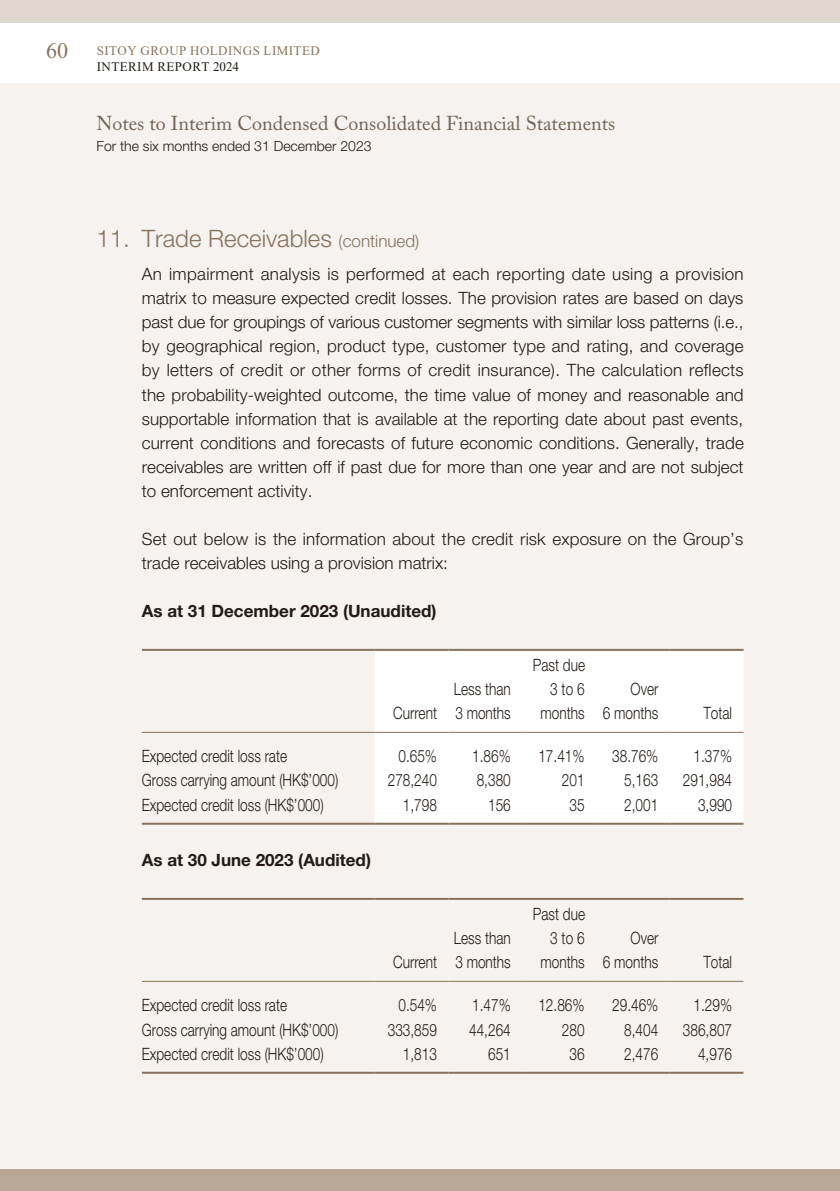
<style>
.page{position:relative;width:840px;height:1191px;background:#fff}
.page>*{position:absolute;margin:0;border:0;box-sizing:border-box;transform-origin:0 0}
.t1{font:300 24px "Helvetica Neue LT Std";color:#88725b}
.t2{font:22px "Times New Roman";color:#88725b}
.t3{font:20px "Adobe Caslon Pro";color:#716253}
.t4{font:300 17px/24px "Helvetica Neue LT Std";color:#231916;text-align:justify}
.t5{font:300 17px/24px "Helvetica Neue LT Std";color:#231916;scale:.8 1}
.t6{font:700 17px "Helvetica Neue LT Std";color:#231916}
.t7{font:300 14px "Helvetica Neue LT Std";color:#231916}
.t8{font:13px "Times New Roman";letter-spacing:.035em;color:#88725b}
.t9{font:13px "Times New Roman";letter-spacing:.035em;color:#231916}
.s1{font-size:17px}
</style>
<div class="page">
<div style="left:0;top:84px;width:839px;height:1107px;background:#f5f2ef"></div>
<div style="left:0;top:1169px;width:839px;height:22px;background:#b8a795"></div>
<div style="left:0;top:0;width:839px;height:23px;background:#ded6cd"></div>
<div style="left:374px;top:651px;width:369px;height:162px;background:#fff"></div>
<div style="left:375px;top:813px;width:368px;height:9px;background:#fff"></div>
<hr style="left:142px;top:649px;width:232px;height:2px;background:#88725b">
<hr style="left:374px;top:649px;width:74px;height:2px;background:#88725b">
<hr style="left:448px;top:649px;width:221px;height:2px;background:#88725b">
<hr style="left:669px;top:649px;width:74px;height:2px;background:#88725b">
<hr style="left:142px;top:732px;width:232px;height:1px;background:#88725b">
<hr style="left:374px;top:732px;width:74px;height:1px;background:#88725b">
<hr style="left:448px;top:732px;width:74px;height:1px;background:#88725b">
<hr style="left:522px;top:732px;width:73px;height:1px;background:#88725b">
<hr style="left:595px;top:732px;width:74px;height:1px;background:#88725b">
<hr style="left:669px;top:732px;width:74px;height:1px;background:#88725b">
<hr style="left:142px;top:822px;width:232px;height:2px;background:#88725b">
<hr style="left:374px;top:822px;width:74px;height:2px;background:#88725b">
<hr style="left:448px;top:822px;width:74px;height:2px;background:#88725b">
<hr style="left:522px;top:822px;width:73px;height:2px;background:#88725b">
<hr style="left:595px;top:822px;width:74px;height:2px;background:#88725b">
<hr style="left:669px;top:822px;width:74px;height:2px;background:#88725b">
<hr style="left:142px;top:898px;width:232px;height:2px;background:#88725b">
<hr style="left:374px;top:898px;width:74px;height:2px;background:#88725b">
<hr style="left:448px;top:898px;width:221px;height:2px;background:#88725b">
<hr style="left:669px;top:898px;width:74px;height:2px;background:#88725b">
<hr style="left:142px;top:980px;width:232px;height:1px;background:#88725b">
<hr style="left:374px;top:980px;width:74px;height:1px;background:#88725b">
<hr style="left:448px;top:980px;width:74px;height:1px;background:#88725b">
<hr style="left:522px;top:980px;width:73px;height:1px;background:#88725b">
<hr style="left:595px;top:980px;width:74px;height:1px;background:#88725b">
<hr style="left:669px;top:980px;width:74px;height:1px;background:#88725b">
<hr style="left:142px;top:1071px;width:232px;height:2px;background:#88725b">
<hr style="left:374px;top:1071px;width:74px;height:2px;background:#88725b">
<hr style="left:448px;top:1071px;width:74px;height:2px;background:#88725b">
<hr style="left:522px;top:1071px;width:73px;height:2px;background:#88725b">
<hr style="left:595px;top:1071px;width:74px;height:2px;background:#88725b">
<hr style="left:669px;top:1071px;width:74px;height:2px;background:#88725b">
<p class="t2" style="left:46px;top:35px;width:24px">60</p>
<p class="t8" style="left:97px;top:41px;width:224px">SITOY GROUP HOLDINGS LIMITED</p>
<p class="t9" style="left:97px;top:57px;width:144px">INTERIM REPORT 2024</p>
<p class="t3" style="left:96px;top:112px;width:520px">Notes to Interim Condensed Consolidated Financial Statements</p>
<p class="t7" style="left:96px;top:138px;width:276px">For the six months ended 31 December 2023</p>
<h1 class="t1" style="left:96px;top:223px;width:324px">11. Trade Receivables <span class="s1">(continued)</span></h1>
<p class="t4" style="left:142px;top:262px;width:603px">An impairment analysis is performed at each reporting date using a provision matrix to measure expected credit losses. The provision rates are based on days past due for groupings of various customer segments with similar loss patterns (i.e., by geographical region, product type, customer type and rating, and coverage by letters of credit or other forms of credit insurance). The calculation reflects the probability-weighted outcome, the time value of money and reasonable and supportable information that is available at the reporting date about past events, current conditions and forecasts of future economic conditions. Generally, trade receivables are written off if past due for more than one year and are not subject to enforcement activity.</p>
<p class="t4" style="left:142px;top:526px;width:602px">Set out below is the information about the credit risk exposure on the Group’s trade receivables using a provision matrix:</p>
<p class="t6" style="left:142px;top:600px;width:296px">As at 31 December 2023 (Unaudited)</p>
<p class="t5" style="left:532px;top:652px;width:67px">Past due</p>
<p class="t5" style="left:393px;top:700px;width:56px">Current</p>
<p class="t5" style="left:453px;top:676px;width:73px">Less than<br>3 months</p>
<p class="t5" style="left:540px;top:676px;width:57px;text-align:center">3 to 6 months</p>
<p class="t5" style="left:602px;top:676px;width:71px;text-align:right">Over<br>6 months</p>
<p class="t5" style="left:703px;top:700px;width:37px">Total</p>
<p class="t5" style="left:142px;top:744px;width:183px">Expected credit loss rate</p>
<p class="t5" style="left:398px;top:744px;width:50px">0.65%</p>
<p class="t5" style="left:472px;top:744px;width:50px">1.86%</p>
<p class="t5" style="left:538px;top:744px;width:59px">17.41%</p>
<p class="t5" style="left:612px;top:744px;width:59px">38.76%</p>
<p class="t5" style="left:693px;top:744px;width:50px">1.37%</p>
<p class="t5" style="left:142px;top:768px;width:247px">Gross carrying amount (HK$’000)</p>
<p class="t5" style="left:387px;top:768px;width:63px">278,240</p>
<p class="t5" style="left:476px;top:768px;width:44px">8,380</p>
<p class="t5" style="left:561px;top:768px;width:30px">201</p>
<p class="t5" style="left:624px;top:768px;width:44px">5,163</p>
<p class="t5" style="left:682px;top:768px;width:63px">291,984</p>
<p class="t5" style="left:142px;top:792px;width:229px">Expected credit loss (HK$’000)</p>
<p class="t5" style="left:403px;top:792px;width:44px">1,798</p>
<p class="t5" style="left:488px;top:792px;width:30px">156</p>
<p class="t5" style="left:569px;top:792px;width:20px">35</p>
<p class="t5" style="left:624px;top:792px;width:44px">2,001</p>
<p class="t5" style="left:697px;top:792px;width:44px">3,990</p>
<p class="t6" style="left:142px;top:849px;width:230px">As at 30 June 2023 (Audited)</p>
<p class="t5" style="left:532px;top:901px;width:67px">Past due</p>
<p class="t5" style="left:393px;top:949px;width:56px">Current</p>
<p class="t5" style="left:453px;top:925px;width:73px">Less than<br>3 months</p>
<p class="t5" style="left:540px;top:925px;width:57px;text-align:center">3 to 6 months</p>
<p class="t5" style="left:602px;top:925px;width:71px;text-align:right">Over<br>6 months</p>
<p class="t5" style="left:703px;top:949px;width:37px">Total</p>
<p class="t5" style="left:142px;top:993px;width:183px">Expected credit loss rate</p>
<p class="t5" style="left:398px;top:993px;width:50px">0.54%</p>
<p class="t5" style="left:472px;top:993px;width:50px">1.47%</p>
<p class="t5" style="left:538px;top:993px;width:59px">12.86%</p>
<p class="t5" style="left:612px;top:993px;width:59px">29.46%</p>
<p class="t5" style="left:693px;top:993px;width:50px">1.29%</p>
<p class="t5" style="left:142px;top:1017px;width:247px">Gross carrying amount (HK$’000)</p>
<p class="t5" style="left:387px;top:1017px;width:63px">333,859</p>
<p class="t5" style="left:469px;top:1017px;width:53px">44,264</p>
<p class="t5" style="left:561px;top:1017px;width:30px">280</p>
<p class="t5" style="left:624px;top:1017px;width:44px">8,404</p>
<p class="t5" style="left:682px;top:1017px;width:63px">386,807</p>
<p class="t5" style="left:142px;top:1041px;width:229px">Expected credit loss (HK$’000)</p>
<p class="t5" style="left:403px;top:1041px;width:44px">1,813</p>
<p class="t5" style="left:488px;top:1041px;width:30px">651</p>
<p class="t5" style="left:569px;top:1041px;width:20px">36</p>
<p class="t5" style="left:624px;top:1041px;width:44px">2,476</p>
<p class="t5" style="left:697px;top:1041px;width:44px">4,976</p>
</div>
